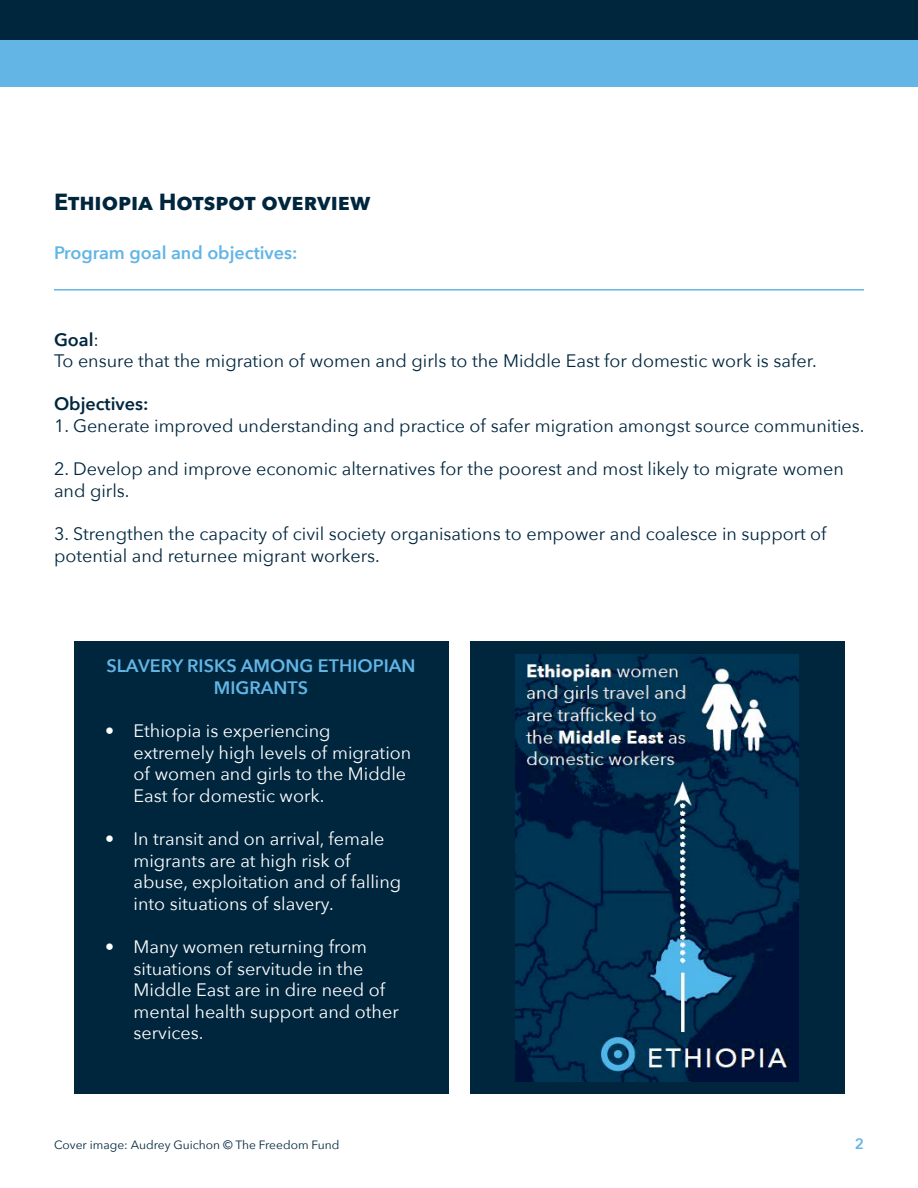
<style>
.page{position:relative;width:918px;height:1188px;background:#fff}
.page>*{position:absolute;margin:0;border:0;box-sizing:border-box;transform-origin:0 0}
.t1{font:700 23.25px "Avenir Next";color:#00263e}
.t2{font:18px/21.6px "Avenir Next";color:#00263e}
.t3{font:18px "Avenir Next";color:#fff}
.t4{font:600 18px/21.6px "Avenir Next";color:#62b5e5;text-align:center}
.t5{font:600 18px "Avenir Next";color:#00263e}
.t6{font:600 15px "Avenir Next";color:#62b5e5}
.t7{font:12px "Avenir Next";color:#00263e}
.s1{font-weight:400}
</style>
<div class="page">
<div style="left:0;top:0;width:918px;height:40px;background:#00263e"></div>
<div style="left:0;top:40px;width:918px;height:46px;background:#62b5e5"></div>
<div style="left:74px;top:641px;width:374px;height:453px;background:#00263e"></div>
<div style="left:470px;top:641px;width:374px;height:453px;background:#00263e"></div>
<img style="left:515px;top:654px;width:284px;height:427px">
<hr style="left:54px;top:289px;width:810px;height:2px;background:#62b5e5">
<p class="t1" style="left:54px;top:182px;width:318px">Ethiopia Hotspot overview</p>
<p class="t4" style="left:54px;top:242px;width:245px">Program goal and objectives:</p>
<p class="t5" style="left:54px;top:324px;width:47px">Goal<span class="s1">:</span></p>
<p class="t2" style="left:54px;top:349px;width:764px">To ensure that the migration of women and girls to the Middle East for domestic work is safer.</p>
<p class="t5" style="left:54px;top:389px;width:96px">Objectives:</p>
<p class="t2" style="left:54px;top:414px;width:812px">1. Generate improved understanding and practice of safer migration amongst source communities.</p>
<p class="t2" style="left:54px;top:457px;width:791px">2. Develop and improve economic alternatives for the poorest and most likely to migrate women and girls.</p>
<p class="t2" style="left:54px;top:522px;width:774px">3. Strengthen the capacity of civil society organisations to empower and coalesce in support of potential and returnee migrant workers.</p>
<p class="t4" style="left:106px;top:655px;width:311px">SLAVERY RISKS AMONG ETHIOPIAN<br>MIGRANTS</p>
<p class="t3" style="left:105px;top:716px;width:227px">• Ethiopia is experiencing</p>
<p class="t3" style="left:134px;top:737px;width:279px">extremely high levels of migration</p>
<p class="t3" style="left:134px;top:759px;width:274px">of women and girls to the Middle</p>
<p class="t3" style="left:134px;top:780px;width:192px">East for domestic work.</p>
<p class="t3" style="left:105px;top:824px;width:281px">• In transit and on arrival, female</p>
<p class="t3" style="left:134px;top:845px;width:218px">migrants are at high risk of</p>
<p class="t3" style="left:134px;top:867px;width:269px">abuse, exploitation and of falling</p>
<p class="t3" style="left:134px;top:888px;width:202px">into situations of slavery.</p>
<p class="t3" style="left:105px;top:932px;width:264px">• Many women returning from</p>
<p class="t3" style="left:134px;top:953px;width:231px">situations of servitude in the</p>
<p class="t3" style="left:134px;top:975px;width:253px">Middle East are in dire need of</p>
<p class="t3" style="left:134px;top:996px;width:267px">mental health support and other</p>
<p class="t3" style="left:134px;top:1018px;width:72px">services.</p>
<p class="t7" style="left:54px;top:1134px;width:287px">Cover image: Audrey Guichon © The Freedom Fund</p>
<p class="t6" style="left:855px;top:1131px;width:11px">2</p>
</div>
